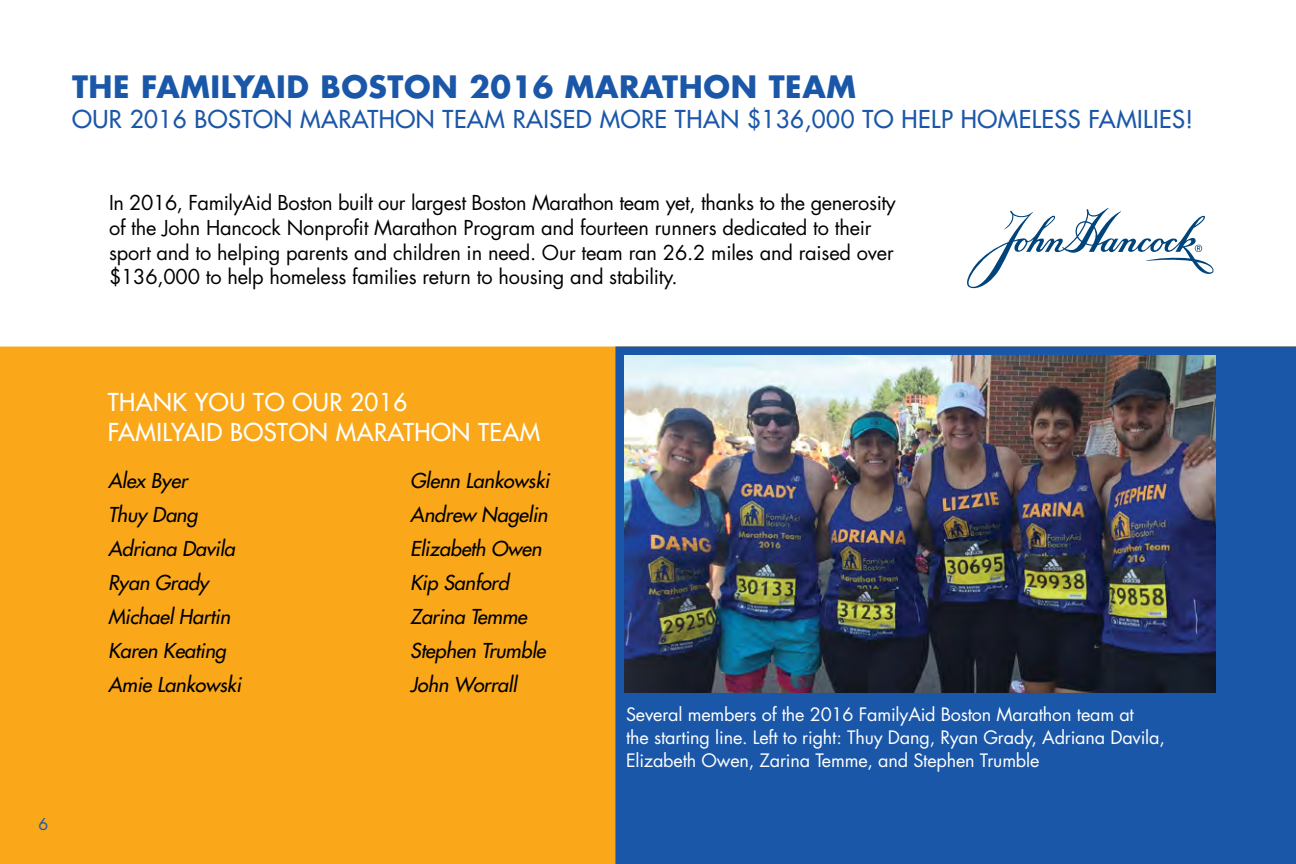
<style>
.page{position:relative;width:1296px;height:864px;background:#fff}
.page>*{position:absolute;margin:0;border:0;box-sizing:border-box;transform-origin:0 0}
.t1{font:700 30px "Futura";letter-spacing:.02em;color:#1b57a8}
.t2{font:24px "Futura";letter-spacing:.02em;color:#1b57a8}
.t3{font:24px/30px "Futura";letter-spacing:.02em;color:#fff}
.t4{font:20px/24.8px "Futura";letter-spacing:-.01em;color:#000}
.t5{font:italic 20px/34px "Futura";letter-spacing:-.01em;color:#000}
.t6{font:18px/23px "Futura";letter-spacing:-.01em;color:#fff}
.t7{font:16px "Futura";color:#1b57a8}
</style>
<div class="page">
<div style="left:0;top:740px;width:1290px;height:124px;background:#faa81a"></div>
<svg style="left:967px;top:208px;width:247px;height:80px"></svg>
<div style="left:0;top:347px;width:1296px;height:450px;background:#faa81a"></div>
<div style="left:615px;top:346px;width:681px;height:518px;background:#1b57a8"></div>
<img style="left:625px;top:356px;width:590px;height:336px">
<h1 class="t1" style="left:72px;top:66px;width:785px">THE FAMILYAID BOSTON 2016 MARATHON TEAM</h1>
<p class="t2" style="left:72px;top:104px;width:1123px">OUR 2016 BOSTON MARATHON TEAM RAISED MORE THAN $136,000 TO HELP HOMELESS FAMILIES!</p>
<p class="t4" style="left:109px;top:190px;width:788px">In 2016, FamilyAid Boston built our largest Boston Marathon team yet, thanks to the generosity of the John Hancock Nonprofit Marathon Program and fourteen runners dedicated to their sport and to helping parents and children in need. Our team ran 26.2 miles and raised over $136,000 to help homeless families return to housing and stability.</p>
<p class="t7" style="left:38px;top:813px;width:11px">6</p>
<p class="t3" style="left:108px;top:387px;width:434px">THANK YOU TO OUR 2016<br>FAMILYAID BOSTON MARATHON TEAM</p>
<p class="t5" style="left:108px;top:464px;width:135px">Alex Byer<br>Thuy Dang<br>Adriana Davila<br>Ryan Grady<br>Michael Hartin<br>Karen Keating<br>Amie Lankowski</p>
<p class="t5" style="left:410px;top:464px;width:141px">Glenn Lankowski<br>Andrew Nagelin<br>Elizabeth Owen<br>Kip Sanford<br>Zarina Temme<br>Stephen Trumble<br>John Worrall</p>
<p class="t6" style="left:626px;top:702px;width:540px">Several members of the 2016 FamilyAid Boston Marathon team at<br>the starting line. Left to right: Thuy Dang, Ryan Grady, Adriana Davila,<br>Elizabeth Owen, Zarina Temme, and Stephen Trumble</p>
</div>
